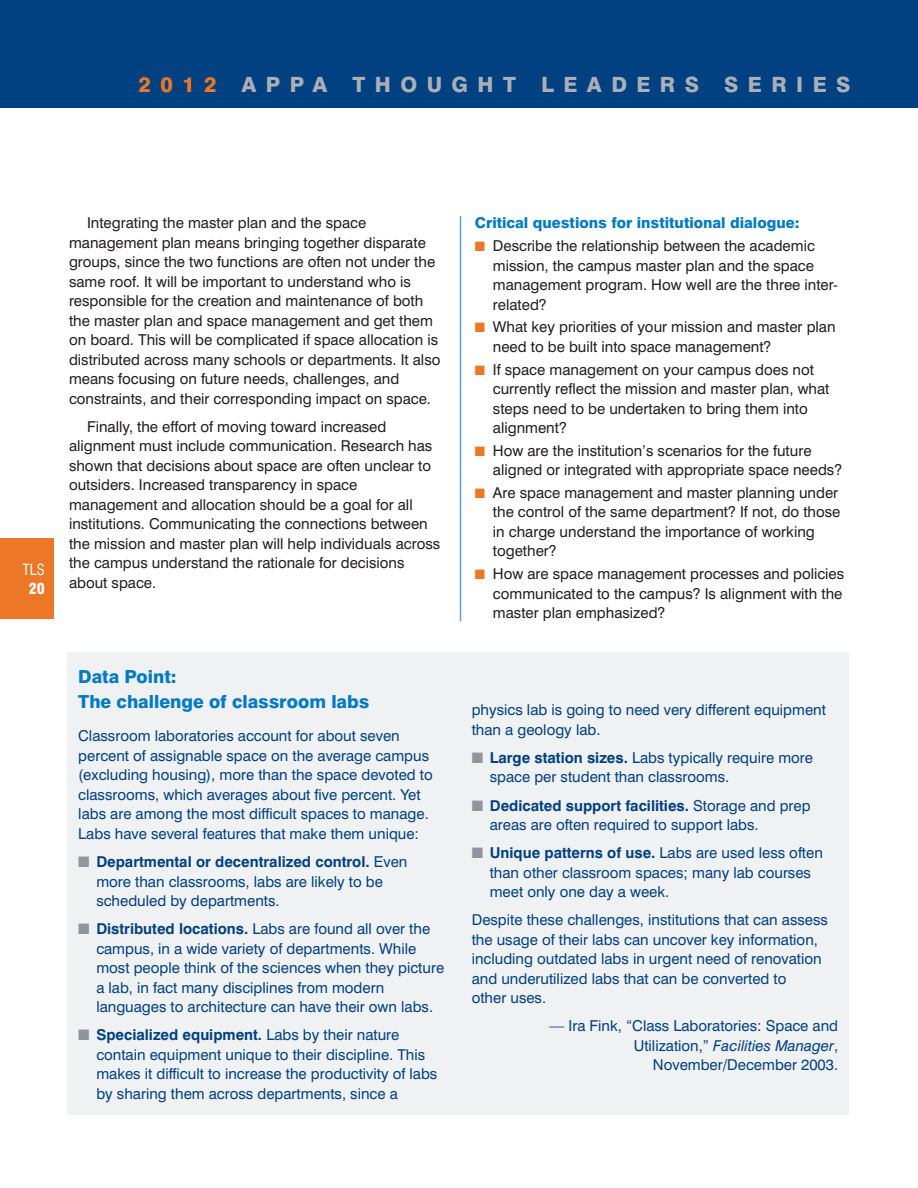
<style>
.page{position:relative;width:918px;height:1188px;background:#fff}
.page>*{position:absolute;margin:0;border:0;box-sizing:border-box;transform-origin:0 0}
.t1{font:800 21px "Swiss 721 BT";letter-spacing:.45em;color:#acb0b6}
.t2{font:800 18px/24.9px "Swiss 721 BT";color:#007bc3}
.t3{font:15px/19.5px "Swiss 721 BT";color:#231f20}
.t4{font:15px/19.5px "Swiss 721 BT";color:#014181}
.t5{font:800 15px "Swiss 721 BT";color:#007bc3}
.t6{font:condensed 15px "Swiss 721 BT";color:#fff}
.t7{font:900 condensed 15px "Swiss 721 BT";color:#fff}
.s1{color:#ec7827}
.s2{color:#8f959d}
.s3{font-weight:700}
.s4{font-style:italic}
</style>
<div class="page">
<hr style="left:460px;top:216px;width:1px;height:405px;background:#61a1d7">
<div style="left:0;top:0;width:918px;height:108px;background:#014181"></div>
<div style="left:0;top:538px;width:54px;height:81px;background:#ec7827"></div>
<div style="left:68px;top:653px;width:781px;height:462px;background:#f0f1f3"></div>
<h1 class="t1" style="left:139px;top:77px;width:713px"><span class="s1">2012</span> APPA THOUGHT LEADERS SERIES</h1>
<p class="t6" style="left:23px;top:564px;width:24px">TLS</p>
<p class="t7" style="left:29px;top:583px;width:18px">20</p>
<p class="t3" style="left:69px;top:215px;width:373px;text-indent:18px">Integrating the master plan and the space management plan means bringing together disparate groups, since the two functions are often not under the same roof. It will be important to understand who is responsible for the creation and maintenance of both the master plan and space management and get them on board. This will be complicated if space allocation is distributed across many schools or departments. It also means focusing on future needs, challenges, and constraints, and their corresponding impact on space.</p>
<p class="t3" style="left:69px;top:418px;width:373px;text-indent:18px">Finally, the effort of moving toward increased alignment must include communication. Research has shown that decisions about space are often unclear to outsiders. Increased transparency in space management and allocation should be a goal for all institutions. Communicating the connections between the mission and master plan will help individuals across the campus understand the rationale for decisions about space.</p>
<p class="t2" style="left:78px;top:666px;width:293px">Data Point:<br>The challenge of classroom labs</p>
<p class="t4" style="left:78px;top:728px;width:356px">Classroom laboratories account for about seven percent of assignable space on the average campus (excluding housing), more than the space devoted to classrooms, which averages about five percent. Yet labs are among the most difficult spaces to manage.<br>Labs have several features that make them unique:</p>
<p class="t4" style="left:96px;top:854px;width:313px;text-indent:-18px"><span class="s2">■</span> <span class="s3">Departmental or decentralized control.</span> Even more than classrooms, labs are likely to be scheduled by departments.</p>
<p class="t4" style="left:96px;top:921px;width:349px;text-indent:-18px"><span class="s2">■</span> <span class="s3">Distributed locations.</span> Labs are found all over the campus, in a wide variety of departments. While most people think of the sciences when they picture a lab, in fact many disciplines from modern languages to architecture can have their own labs.</p>
<p class="t4" style="left:96px;top:1027px;width:343px;text-indent:-18px"><span class="s2">■</span> <span class="s3">Specialized equipment.</span> Labs by their nature contain equipment unique to their discipline. This makes it difficult to increase the productivity of labs by sharing them across departments, since a</p>
<p class="t5" style="left:475px;top:217px;width:326px">Critical questions for institutional dialogue:</p>
<p class="t3" style="left:493px;top:237px;width:346px;text-indent:-18px"><span class="s1">■</span> Describe the relationship between the academic mission, the campus master plan and the space management program. How well are the three inter&shy;related?</p>
<p class="t3" style="left:493px;top:319px;width:344px;text-indent:-18px"><span class="s1">■</span> What key priorities of your mission and master plan need to be built into space management?</p>
<p class="t3" style="left:493px;top:361px;width:338px;text-indent:-18px"><span class="s1">■</span> If space management on your campus does not currently reflect the mission and master plan, what steps need to be undertaken to bring them into alignment?</p>
<p class="t3" style="left:493px;top:442px;width:351px;text-indent:-18px"><span class="s1">■</span> How are the institution’s scenarios for the future aligned or integrated with appropriate space needs?</p>
<p class="t3" style="left:493px;top:484px;width:349px;text-indent:-18px"><span class="s1">■</span> Are space management and master planning under the control of the same department? If not, do those in charge understand the importance of working together?</p>
<p class="t3" style="left:493px;top:566px;width:353px;text-align:justify;text-indent:-18px"><span class="s1">■</span> How are space management processes and policies communicated to the campus? Is alignment with the master plan emphasized?</p>
<p class="t4" style="left:472px;top:702px;width:356px">physics lab is going to need very different equipment than a geology lab.</p>
<p class="t4" style="left:490px;top:749px;width:325px;text-indent:-18px"><span class="s2">■</span> <span class="s3">Large station sizes.</span> Labs typically require more space per student than classrooms.</p>
<p class="t4" style="left:490px;top:797px;width:322px;text-indent:-18px"><span class="s2">■</span> <span class="s3">Dedicated support facilities.</span> Storage and prep areas are often required to support labs.</p>
<p class="t4" style="left:490px;top:845px;width:335px;text-indent:-18px"><span class="s2">■</span> <span class="s3">Unique patterns of use.</span> Labs are used less often than other classroom spaces; many lab courses meet only one day a week.</p>
<p class="t4" style="left:472px;top:912px;width:358px">Despite these challenges, institutions that can assess the usage of their labs can uncover key information, including outdated labs in urgent need of renovation and underutilized labs that can be converted to<br>other uses.</p>
<p class="t4" style="left:549px;top:1018px;width:290px;text-align:right">— Ira Fink, “Class Laboratories: Space and<br>Utilization,” <span class="s4">Facilities Manager</span>,<br>November/December 2003.</p>
</div>
